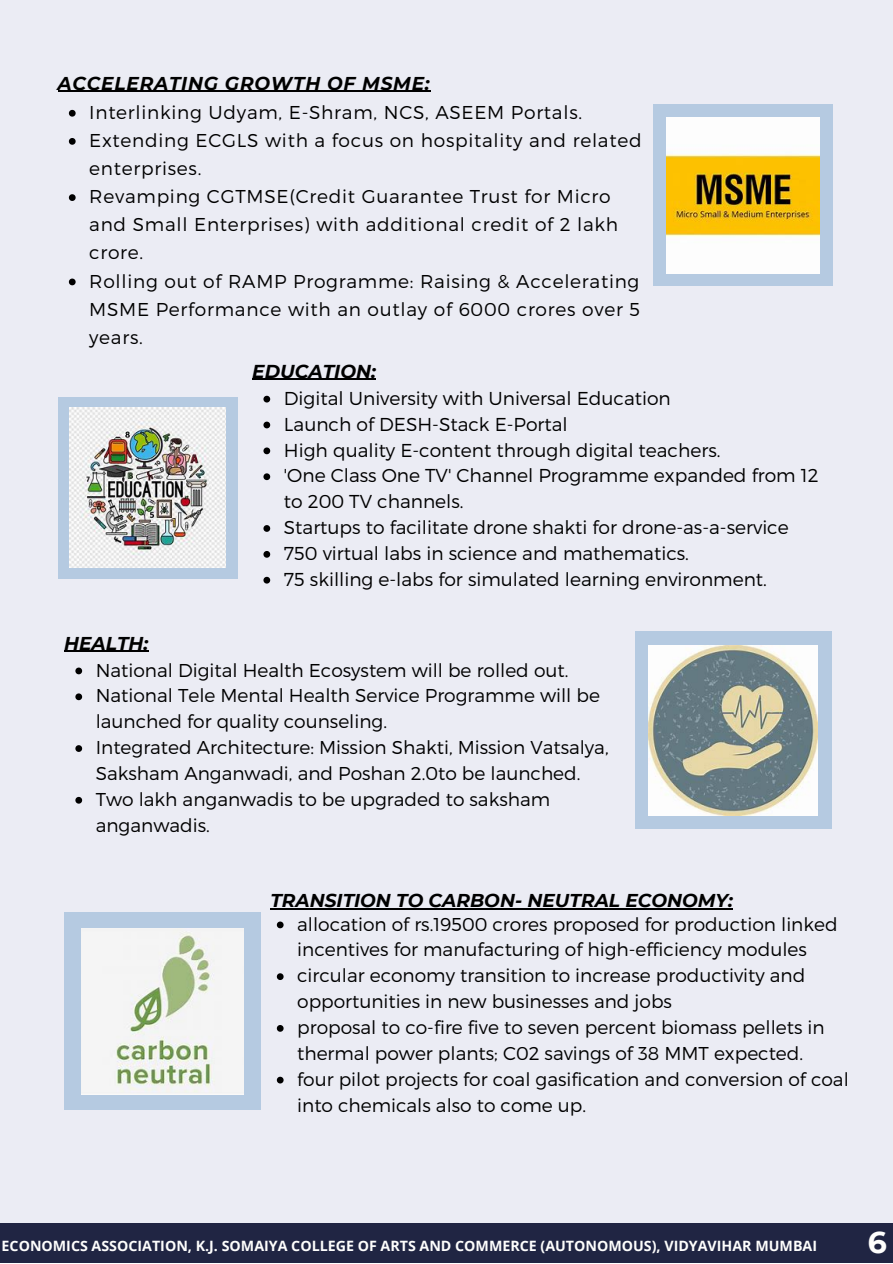
<style>
.page{position:relative;width:893px;height:1264px;background:#fff}
.page>*{position:absolute;margin:0;border:0;box-sizing:border-box;transform-origin:0 0}
.t1{font:700 30px "Montserrat";color:#fefefd}
.t2{font:300 18.6px/25.8px "Montserrat";color:#000}
.t3{font:300 18.6px/28px "Montserrat";letter-spacing:.04em;color:#000}
.t4{font:italic 700 18.6px "Montserrat";color:#000}
.t5{font:italic 700 18.6px "Montserrat";letter-spacing:.04em;color:#000}
.t6{font:700 14.25px "Open Sans";color:#fefefd}
</style>
<div class="page">
<div style="left:0;top:0;width:892px;height:1262px;background:#ebecf4"></div>
<div style="left:0;top:1223px;width:892px;height:39px;background:#202543"></div>
<div style="left:653px;top:105px;width:180px;height:181px;background:#b5cae1"></div>
<img style="left:666px;top:117px;width:153px;height:156px">
<div style="left:58px;top:397px;width:179px;height:181px;background:#b5cae1"></div>
<img style="left:69px;top:407px;width:157px;height:160px">
<div style="left:634px;top:631px;width:197px;height:198px;background:#b5cae1"></div>
<img style="left:648px;top:645px;width:169px;height:170px">
<div style="left:64px;top:912px;width:197px;height:198px;background:#b5cae1"></div>
<img style="left:82px;top:929px;width:161px;height:165px">
<svg style="left:69px;top:110px;width:7px;height:7px"></svg>
<svg style="left:69px;top:138px;width:7px;height:7px"></svg>
<svg style="left:69px;top:194px;width:7px;height:7px"></svg>
<svg style="left:69px;top:278px;width:7px;height:7px"></svg>
<hr style="left:58px;top:91px;width:372px;height:1px;background:#000">
<svg style="left:263px;top:396px;width:7px;height:6px"></svg>
<svg style="left:263px;top:421px;width:7px;height:7px"></svg>
<svg style="left:263px;top:447px;width:7px;height:7px"></svg>
<svg style="left:263px;top:473px;width:7px;height:7px"></svg>
<svg style="left:263px;top:525px;width:7px;height:7px"></svg>
<svg style="left:263px;top:551px;width:7px;height:6px"></svg>
<svg style="left:263px;top:577px;width:7px;height:6px"></svg>
<hr style="left:252px;top:379px;width:124px;height:1px;background:#000">
<svg style="left:75px;top:667px;width:7px;height:7px"></svg>
<svg style="left:75px;top:693px;width:7px;height:7px"></svg>
<svg style="left:75px;top:745px;width:7px;height:7px"></svg>
<svg style="left:75px;top:797px;width:7px;height:6px"></svg>
<hr style="left:64px;top:650px;width:84px;height:2px;background:#000">
<hr style="left:270px;top:908px;width:463px;height:1px;background:#000">
<svg style="left:277px;top:921px;width:6px;height:7px"></svg>
<svg style="left:277px;top:973px;width:6px;height:7px"></svg>
<svg style="left:277px;top:1025px;width:6px;height:6px"></svg>
<svg style="left:277px;top:1076px;width:6px;height:7px"></svg>
<p class="t5" style="left:58px;top:72px;width:373px">ACCELERATING GROWTH OF MSME:</p>
<p class="t3" style="left:89px;top:97px;width:554px">Interlinking Udyam, E-Shram, NCS, ASEEM Portals.<br>Extending ECGLS with a focus on hospitality and related enterprises.<br>Revamping CGTMSE(Credit Guarantee Trust for Micro and Small Enterprises) with additional credit of 2 lakh crore.<br>Rolling out of RAMP Programme: Raising &amp; Accelerating MSME Performance with an outlay of 6000 crores over 5 years.</p>
<p class="t4" style="left:252px;top:360px;width:125px">EDUCATION:</p>
<p class="t4" style="left:64px;top:631px;width:86px">HEALTH:</p>
<p class="t2" style="left:284px;top:384px;width:536px">Digital University with Universal Education<br>Launch of DESH-Stack E-Portal<br>High quality E-content through digital teachers.<br>'One Class One TV' Channel Programme expanded from 12 to 200 TV channels.<br>Startups to facilitate drone shakti for drone-as-a-service 750 virtual labs in science and mathematics.<br>75 skilling e-labs for simulated learning environment.</p>
<p class="t2" style="left:96px;top:656px;width:514px">National Digital Health Ecosystem will be rolled out.<br>National Tele Mental Health Service Programme will be launched for quality counseling.<br>Integrated Architecture: Mission Shakti, Mission Vatsalya, Saksham Anganwadi, and Poshan 2.0to be launched.<br>Two lakh anganwadis to be upgraded to saksham anganwadis.</p>
<p class="t4" style="left:270px;top:889px;width:464px">TRANSITION TO CARBON- NEUTRAL ECONOMY:</p>
<p class="t2" style="left:297px;top:910px;width:553px">allocation of rs.19500 crores proposed for production linked incentives for manufacturing of high-efficiency modules circular economy transition to increase productivity and opportunities in new businesses and jobs<br>proposal to co-fire five to seven percent biomass pellets in thermal power plants; C02 savings of 38 MMT expected.<br>four pilot projects for coal gasification and conversion of coal into chemicals also to come up.</p>
<p class="t6" style="left:2px;top:1235px;width:816px">ECONOMICS ASSOCIATION, K.J. SOMAIYA COLLEGE OF ARTS AND COMMERCE (AUTONOMOUS), VIDYAVIHAR MUMBAI</p>
<h1 class="t1" style="left:867px;top:1223px;width:21px">6</h1>
</div>
